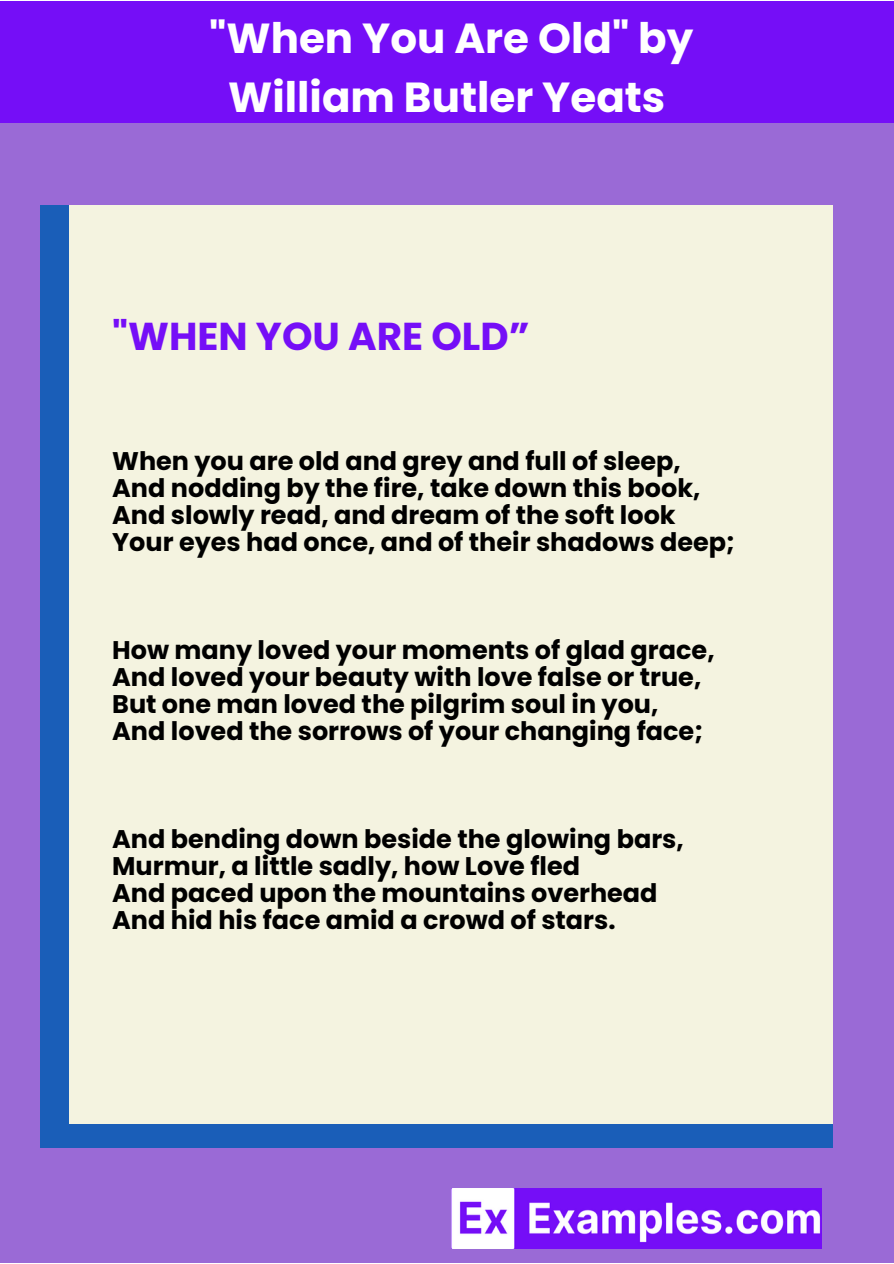
<style>
.page{position:relative;width:894px;height:1264px;background:#fff}
.page>*{position:absolute;margin:0;border:0;box-sizing:border-box;transform-origin:0 0}
.t1{font:700 42px/58.5px "Poppins";color:#fff;text-align:center}
.t2{font:700 38.85px "Poppins";color:#750ef7}
.t3{font:700 25.5px "Poppins";color:#000}
</style>
<div class="page">
<div style="left:0;top:1px;width:893px;height:122px;background:#750ef7"></div>
<div style="left:0;top:123px;width:893px;height:1140px;background:#9a6ad6"></div>
<div style="left:41px;top:205px;width:791px;height:942px;background:#1a5eb8"></div>
<div style="left:70px;top:205px;width:762px;height:918px;background:#f4f3e0"></div>
<img style="left:451px;top:1188px;width:370px;height:60px">
<p class="t1" style="left:209px;top:9px;width:485px">"When You Are Old" by<br>William Butler Yeats</p>
<p class="t2" style="left:112px;top:309px;width:419px">"WHEN YOU ARE OLD”</p>
<h2 class="t3" style="left:112px;top:443px;width:570px">When you are old and grey and full of sleep,</h2>
<h1 class="t3" style="left:112px;top:470px;width:589px">And nodding by the fire, take down this book,</h1>
<p class="t3" style="left:112px;top:497px;width:565px">And slowly read, and dream of the soft look</p>
<p class="t3" style="left:112px;top:524px;width:624px">Your eyes had once, and of their shadows deep;</p>
<p class="t3" style="left:112px;top:632px;width:603px">How many loved your moments of glad grace,</p>
<p class="t3" style="left:112px;top:659px;width:590px">And loved your beauty with love false or true,</p>
<p class="t3" style="left:112px;top:686px;width:547px">But one man loved the pilgrim soul in you,</p>
<p class="t3" style="left:112px;top:713px;width:592px">And loved the sorrows of your changing face;</p>
<p class="t3" style="left:112px;top:821px;width:573px">And bending down beside the glowing bars,</p>
<p class="t3" style="left:112px;top:848px;width:469px">Murmur, a little sadly, how Love fled</p>
<p class="t3" style="left:112px;top:875px;width:546px">And paced upon the mountains overhead</p>
<p class="t3" style="left:112px;top:902px;width:505px">And hid his face amid a crowd of stars.</p>
</div>
